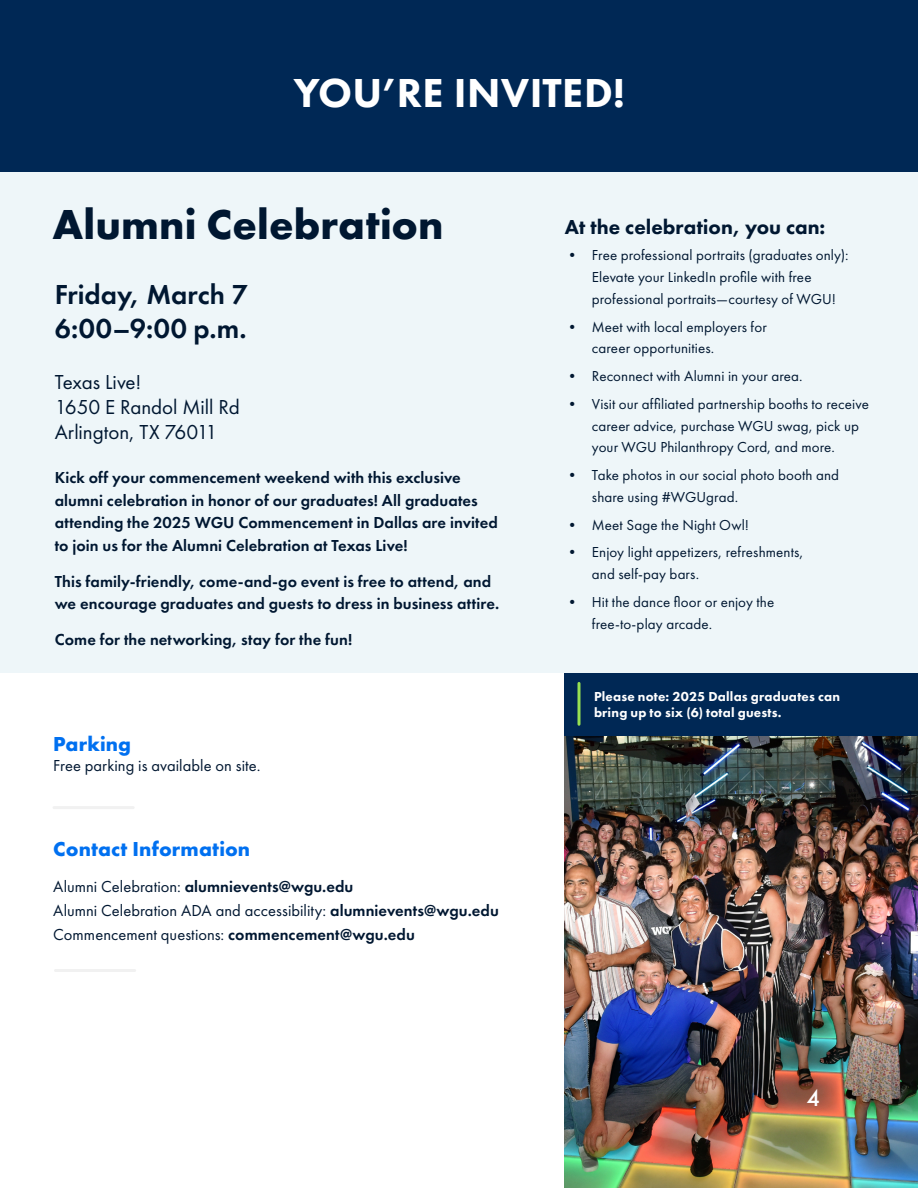
<style>
.page{position:relative;width:918px;height:1188px;background:#fff}
.page>*{position:absolute;margin:0;border:0;box-sizing:border-box;transform-origin:0 0}
.t1{font:700 43.5px "Futura PT";color:#001731}
.t2{font:800 42px "Futura PT";letter-spacing:.005em;color:#fff}
.t3{font:600 28.5px/34.2px "Futura PT";color:#001731}
.t4{font:500 24px "Futura PT";color:#fff}
.t5{font:21px/25.2px "Futura PT";letter-spacing:-.005em;color:#001731}
.t6{font:700 21px "Futura PT";letter-spacing:.005em;color:#0070f0}
.t7{font:800 21px "Futura PT";color:#001731}
.t8{font:600 16.5px/22.5px "Futura PT";letter-spacing:.005em;color:#001731}
.t9{font:16.5px/24px "Futura PT";letter-spacing:.005em;color:#001731}
.t10{font:15px/21.8px "Futura PT";letter-spacing:.01em;color:#001731}
.t11{font:800 13.5px/16.2px "Futura PT";letter-spacing:.015em;color:#fff}
.s1{font-weight:600}
</style>
<div class="page">
<hr style="left:54px;top:806px;width:79px;height:3px;background:#f1f1f1">
<hr style="left:56px;top:969px;width:79px;height:3px;background:#f1f1f1">
<div style="left:0;top:0;width:918px;height:173px;background:#002855"></div>
<div style="left:0;top:173px;width:918px;height:500px;background:#eef6f9"></div>
<img style="left:565px;top:735px;width:353px;height:453px">
<div style="left:565px;top:673px;width:353px;height:62px;background:#002855"></div>
<hr style="left:578px;top:683px;width:2px;height:41px;background:#97e152">
<h2 class="t2" style="left:293px;top:67px;width:333px">YOU’RE INVITED!</h2>
<h1 class="t1" style="left:52px;top:197px;width:393px">Alumni Celebration</h1>
<h3 class="t3" style="left:55px;top:277px;width:195px">Friday, March 7<br>6:00–9:00 p.m.</h3>
<h3 class="t5" style="left:55px;top:369px;width:186px">Texas Live!<br>1650 E Randol Mill Rd<br>Arlington, TX 76011</h3>
<p class="t8" style="left:55px;top:466px;width:445px">Kick off your commencement weekend with this exclusive alumni celebration in honor of our graduates! All graduates attending the 2025 WGU Commencement in Dallas are invited to join us for the Alumni Celebration at Texas Live!</p>
<p class="t8" style="left:55px;top:570px;width:446px">This family-friendly, come-and-go event is free to attend, and we encourage graduates and guests to dress in business attire.</p>
<p class="t8" style="left:55px;top:628px;width:299px">Come for the networking, stay for the fun!</p>
<h3 class="t6" style="left:53px;top:731px;width:79px">Parking</h3>
<p class="t9" style="left:53px;top:754px;width:207px">Free parking is available on site.</p>
<h3 class="t6" style="left:53px;top:835px;width:198px">Contact Information</h3>
<p class="t9" style="left:53px;top:874px;width:447px">Alumni Celebration: <span class="s1">alumnievents@wgu.edu<br></span>Alumni Celebration ADA and accessibility: <span class="s1">alumnievents@wgu.edu<br></span>Commencement questions: <span class="s1">commencement@wgu.edu</span></p>
<h3 class="t7" style="left:565px;top:214px;width:262px">At the celebration, you can:</h3>
<p class="t10" style="left:592px;top:244px;width:258px;text-indent:-27px">• Free professional portraits (graduates only):<br>Elevate your LinkedIn profile with free professional portraits—courtesy of WGU!</p>
<p class="t10" style="left:592px;top:316px;width:176px;text-indent:-27px">• Meet with local employers for career opportunities.</p>
<p class="t10" style="left:565px;top:365px;width:237px">• Reconnect with Alumni in your area.</p>
<p class="t10" style="left:592px;top:393px;width:279px;text-indent:-27px">• Visit our affiliated partnership booths to receive career advice, purchase WGU swag, pick up your WGU Philanthropy Cord, and more.</p>
<p class="t10" style="left:592px;top:464px;width:249px;text-indent:-27px">• Take photos in our social photo booth and share using #WGUgrad.</p>
<p class="t10" style="left:565px;top:514px;width:186px">• Meet Sage the Night Owl!</p>
<p class="t10" style="left:592px;top:541px;width:213px;text-indent:-27px">• Enjoy light appetizers, refreshments, and self-pay bars.</p>
<p class="t10" style="left:592px;top:591px;width:184px;text-indent:-27px">• Hit the dance floor or enjoy the free-to-play arcade.</p>
<p class="t11" style="left:594px;top:688px;width:248px">Please note: 2025 Dallas graduates can bring up to six (6) total guests.</p>
<h3 class="t4" style="left:806px;top:1083px;width:15px">4</h3>
</div>
